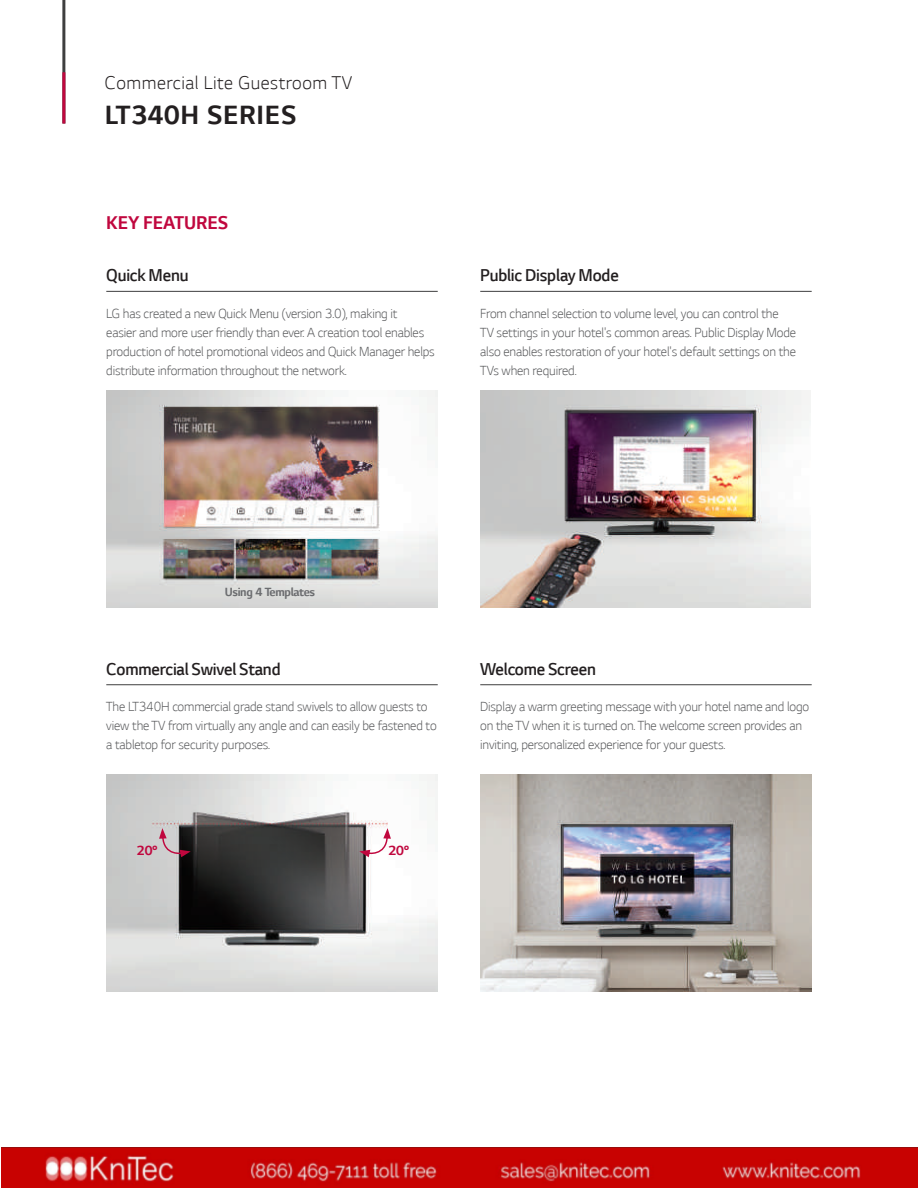
<style>
.page{position:relative;width:918px;height:1188px;background:#fff}
.page>*{position:absolute;margin:0;border:0;box-sizing:border-box;transform-origin:0 0}
.t1{font:700 30px "LG Smart";letter-spacing:.025em;color:#231f20}
.t2{font:300 21px "LG Smart";letter-spacing:.025em;color:#231f20}
.t3{font:700 21px "LG Smart";color:#c0073e}
.t4{font:300 19.5px "LG Smart";letter-spacing:-.01em;color:#231f20}
.t5{font:300 15px/19.2px "LG Smart";letter-spacing:-.01em;color:#57585a}
.t6{font:700 15px "LG Smart";color:#c0073e}
.t7{font:700 13.5px "LG Smart";letter-spacing:-.025em;color:#6c6d70}
</style>
<div class="page">
<hr style="left:62px;top:0;width:3px;height:124px;background:#3e3e3f">
<hr style="left:62px;top:72px;width:3px;height:52px;background:#c0073e">
<img style="left:106px;top:391px;width:332px;height:217px">
<img style="left:480px;top:391px;width:330px;height:217px">
<hr style="left:106px;top:291px;width:332px;height:1px;background:#3e3e3f">
<hr style="left:480px;top:291px;width:332px;height:1px;background:#3e3e3f">
<img style="left:106px;top:775px;width:332px;height:217px">
<hr style="left:106px;top:684px;width:332px;height:1px;background:#3e3e3f">
<svg style="left:359px;top:828px;width:32px;height:29px"></svg>
<svg style="left:159px;top:828px;width:32px;height:29px"></svg>
<img style="left:480px;top:775px;width:332px;height:217px">
<hr style="left:480px;top:684px;width:332px;height:1px;background:#3e3e3f">
<img style="left:2px;top:1147px;width:916px;height:41px">
<h2 class="t2" style="left:105px;top:72px;width:249px">Commercial Lite Guestroom TV</h2>
<h1 class="t1" style="left:105px;top:98px;width:193px">LT340H SERIES</h1>
<h2 class="t3" style="left:106px;top:211px;width:123px">KEY FEATURES</h2>
<h3 class="t4" style="left:106px;top:265px;width:84px">Quick Menu</h3>
<h3 class="t4" style="left:480px;top:265px;width:140px">Public Display Mode</h3>
<p class="t5" style="left:480px;top:304px;width:317px">From channel selection to volume level, you can control the TV settings in your hotel's common areas. Public Display Mode also enables restoration of your hotel's default settings on the TVs when required.</p>
<p class="t5" style="left:106px;top:304px;width:330px">LG has created a new Quick Menu (version 3.0), making it<br>easier and more user friendly than ever. A creation tool enables production of hotel promotional videos and Quick Manager helps distribute information throughout the network.</p>
<p class="t7" style="left:225px;top:584px;width:92px">Using 4 Templates</p>
<h3 class="t4" style="left:106px;top:658px;width:176px">Commercial Swivel Stand</h3>
<p class="t5" style="left:106px;top:697px;width:332px">The LT340H commercial grade stand swivels to allow guests to view the TV from virtually any angle and can easily be fastened to a tabletop for security purposes.</p>
<p class="t6" style="left:137px;top:843px;width:22px">20°</p>
<p class="t6" style="left:388px;top:843px;width:22px">20°</p>
<h3 class="t4" style="left:480px;top:658px;width:117px">Welcome Screen</h3>
<p class="t5" style="left:480px;top:697px;width:331px">Display a warm greeting message with your hotel name and logo on the TV when it is turned on. The welcome screen provides an inviting, personalized experience for your guests.</p>
</div>
